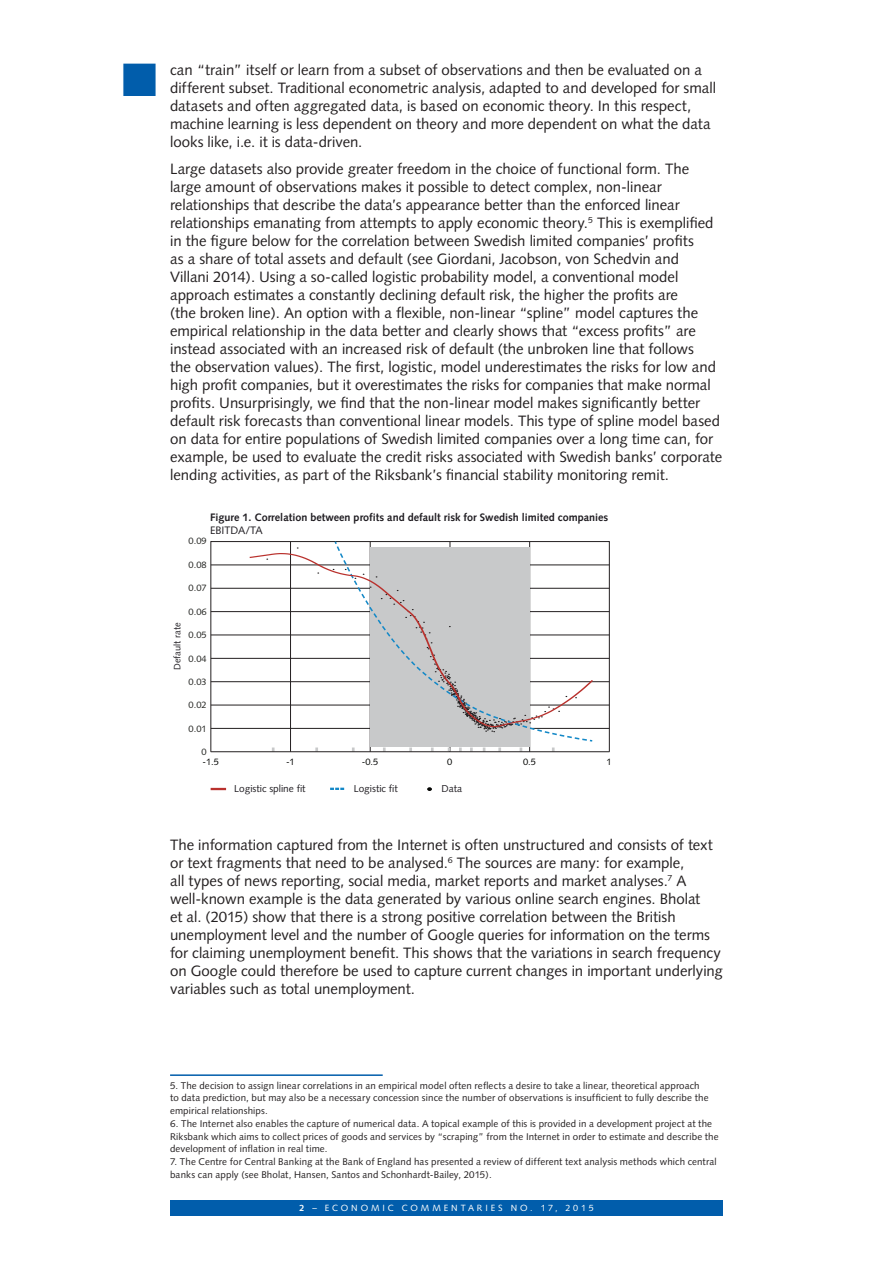
<style>
.page{position:relative;width:893px;height:1263px;background:#fff}
.page>*{position:absolute;margin:0;border:0;box-sizing:border-box;transform-origin:0 0}
.t1{font:45px "Monotype Sorts";color:#015dab}
.t2{font:15px/18px "Syntax";letter-spacing:-.005em;color:#231f20}
.t3{font:700 10.8px "Syntax";color:#1f1c21}
.t4{font:10.8px "Syntax";color:#1f1c21}
.t5{font:10.05px "Syntax";color:#1f1c21}
.t6{font:9.75px/12.8px "Syntax";letter-spacing:.015em;color:#231f20}
.t7{font:9.3px "Syntax";color:#242522}
.t8{font:9.3px "Syntax";color:#040503}
.t9{font:9.3px "Syntax";color:#1f1c21}
.t10{font:9px "Syntax";letter-spacing:.325em;color:#fff}
.s1{font-weight:700}
</style>
<div class="page">
<div style="left:170px;top:1200px;width:552px;height:16px;background:#015dab"></div>
<div style="left:211px;top:541px;width:398px;height:211px;border:1px solid #231f20"></div>
<hr style="left:211px;top:728px;width:398px;height:1px;background:#231f20">
<hr style="left:211px;top:705px;width:398px;height:1px;background:#231f20">
<hr style="left:211px;top:681px;width:398px;height:1px;background:#231f20">
<hr style="left:211px;top:658px;width:398px;height:1px;background:#231f20">
<hr style="left:211px;top:635px;width:398px;height:1px;background:#231f20">
<hr style="left:211px;top:611px;width:398px;height:1px;background:#231f20">
<hr style="left:211px;top:588px;width:398px;height:1px;background:#231f20">
<hr style="left:211px;top:565px;width:398px;height:1px;background:#231f20">
<hr style="left:529px;top:542px;width:1px;height:210px;background:#231f20">
<hr style="left:450px;top:542px;width:1px;height:210px;background:#231f20">
<hr style="left:370px;top:542px;width:1px;height:210px;background:#231f20">
<hr style="left:290px;top:542px;width:1px;height:210px;background:#231f20">
<div style="left:370px;top:547px;width:160px;height:199px;background:#c8c9ca"></div>
<svg style="left:272px;top:747px;width:3px;height:4px"></svg>
<svg style="left:315px;top:747px;width:3px;height:4px"></svg>
<svg style="left:352px;top:747px;width:3px;height:4px"></svg>
<svg style="left:383px;top:747px;width:3px;height:4px"></svg>
<svg style="left:409px;top:747px;width:3px;height:4px"></svg>
<svg style="left:431px;top:747px;width:3px;height:4px"></svg>
<svg style="left:448px;top:747px;width:3px;height:4px"></svg>
<svg style="left:459px;top:747px;width:3px;height:4px"></svg>
<svg style="left:470px;top:747px;width:3px;height:4px"></svg>
<svg style="left:498px;top:747px;width:3px;height:4px"></svg>
<svg style="left:552px;top:747px;width:3px;height:4px"></svg>
<hr style="left:211px;top:751px;width:398px;height:1px;background:#231f20">
<svg style="left:212px;top:788px;width:13px;height:2px"></svg>
<svg style="left:331px;top:788px;width:13px;height:2px"></svg>
<svg style="left:427px;top:787px;width:5px;height:4px"></svg>
<svg style="left:335px;top:544px;width:255px;height:198px"></svg>
<svg style="left:588px;top:739px;width:5px;height:3px"></svg>
<svg style="left:249px;top:553px;width:344px;height:174px"></svg>
<hr style="left:170px;top:1074px;width:213px;height:2px;background:#015dab">
<h1 class="t1" style="left:122px;top:60px;width:36px">n</h1>
<p class="t2" style="left:170px;top:61px;width:547px">can “train” itself or learn from a subset of observations and then be evaluated on a different subset. Traditional econometric analysis, adapted to and developed for small datasets and often aggregated data, is based on economic theory. I n this respect, machine learning is less dependent on theory and more dependent on what the data looks like, i.e. it is data-driven.</p>
<p class="t2" style="left:170px;top:159px;width:554px">Large datasets also provide greater freedom in the choice of functional form. The large amount of observations makes it possible to detect complex, non-linear relationships that describe the data’s appearance better than the enforced linear relationships emanating from attempts to apply economic theory.<sup>5</sup> This is exemplified in the figure below for the correlation between Swedish limited companies’ profits<br>as a share of total assets and default (see Giordani, Jacobson, von Schedvin and<br>Villani 2014). Using a so-called logistic probability model, a conventional model approach estimates a constantly declining default risk, the higher the profits are<br>(the broken line). An option with a flexible, non-linear “spline” model captures the empirical relationship in the data better and clearly shows that “excess profits” are instead associated with an increased risk of default (the unbroken line that follows<br>the observation values). The first, logistic, model underestimates the risks for low and high profit companies, but it overestimates the risks for companies that make normal profits. Unsurprisingly, we find that the non-linear model makes significantly better default risk forecasts than conventional linear models. This type of spline model based on data for entire populations of Swedish limited companies over a long time can, for example, be used to evaluate the credit risks associated with Swedish banks’ corporate lending activities, as part of the Riksbank’s financial stability monitoring remit.</p>
<p class="t3" style="left:210px;top:512px;width:400px">Figure 1. Correlation between profits and default risk for Swedish limited companies</p>
<p class="t4" style="left:210px;top:524px;width:54px">EBITDA/TA</p>
<p class="t7" style="left:189px;top:536px;width:20px">0.09</p>
<p class="t7" style="left:189px;top:559px;width:20px">0.08</p>
<p class="t7" style="left:189px;top:582px;width:20px">0.07</p>
<p class="t9" style="left:172px;top:670px;width:49px;rotate:-90deg">Default rate</p>
<p class="t7" style="left:189px;top:606px;width:20px">0.06</p>
<p class="t7" style="left:189px;top:629px;width:20px">0.05</p>
<p class="t7" style="left:189px;top:653px;width:20px">0.04</p>
<p class="t7" style="left:189px;top:676px;width:20px">0.03</p>
<p class="t7" style="left:189px;top:700px;width:20px">0.02</p>
<p class="t7" style="left:189px;top:723px;width:20px">0.01</p>
<p class="t7" style="left:202px;top:746px;width:7px">0</p>
<p class="t8" style="left:202px;top:756px;width:18px">-1.5</p>
<p class="t8" style="left:286px;top:756px;width:10px">-1</p>
<p class="t8" style="left:362px;top:756px;width:18px">-0.5</p>
<p class="t8" style="left:447px;top:756px;width:7px">0</p>
<p class="t8" style="left:523px;top:756px;width:14px">0.5</p>
<p class="t8" style="left:607px;top:756px;width:7px">1</p>
<p class="t5" style="left:234px;top:783px;width:73px">Logistic spline fit</p>
<p class="t5" style="left:354px;top:783px;width:46px">Logistic fit</p>
<p class="t5" style="left:442px;top:783px;width:22px">Data</p>
<p class="t2" style="left:170px;top:835px;width:554px">The information captured from the I nternet is often unstructured and consists of text or text fragments that need to be analysed.<sup>6</sup> The sources are many: for example,<br>all types of news reporting, social media, market reports and market analyses.<sup>7</sup> A well-known example is the data generated by various online search engines. Bholat<br>et al. (2015) show that there is a strong positive correlation between the British unemployment level and the number of Google queries for information on the terms for claiming unemployment benefit. This shows that the variations in search frequency on Google could therefore be used to capture current changes in important underlying variables such as total unemployment.</p>
<p class="t6" style="left:170px;top:1079px;width:540px">5. The decision to assign linear correlations in an empirical model often reflects a desire to take a linear, theoretical approach to data prediction, but may also be a necessary concession since the number of observations is insufficient to fully describe the empirical relationships.</p>
<p class="t6" style="left:170px;top:1117px;width:550px">6. The I nternet also enables the capture of numerical data. A topical example of this is provided in a development project at the<br>Riksbank which aims to collect prices of goods and services by “scraping” from the I nternet in order to estimate and describe the development of inflation in real time.</p>
<p class="t6" style="left:170px;top:1155px;width:548px">7. The Centre for Central Banking at the Bank of England has presented a review of different text analysis methods which central banks can apply (see Bholat, Hansen, Santos and Schonhardt-Bailey, 2015).</p>
<p class="t10" style="left:299px;top:1202px;width:296px"><span class="s1">2</span> – economic commentaries no. 17, 2015</p>
</div>
